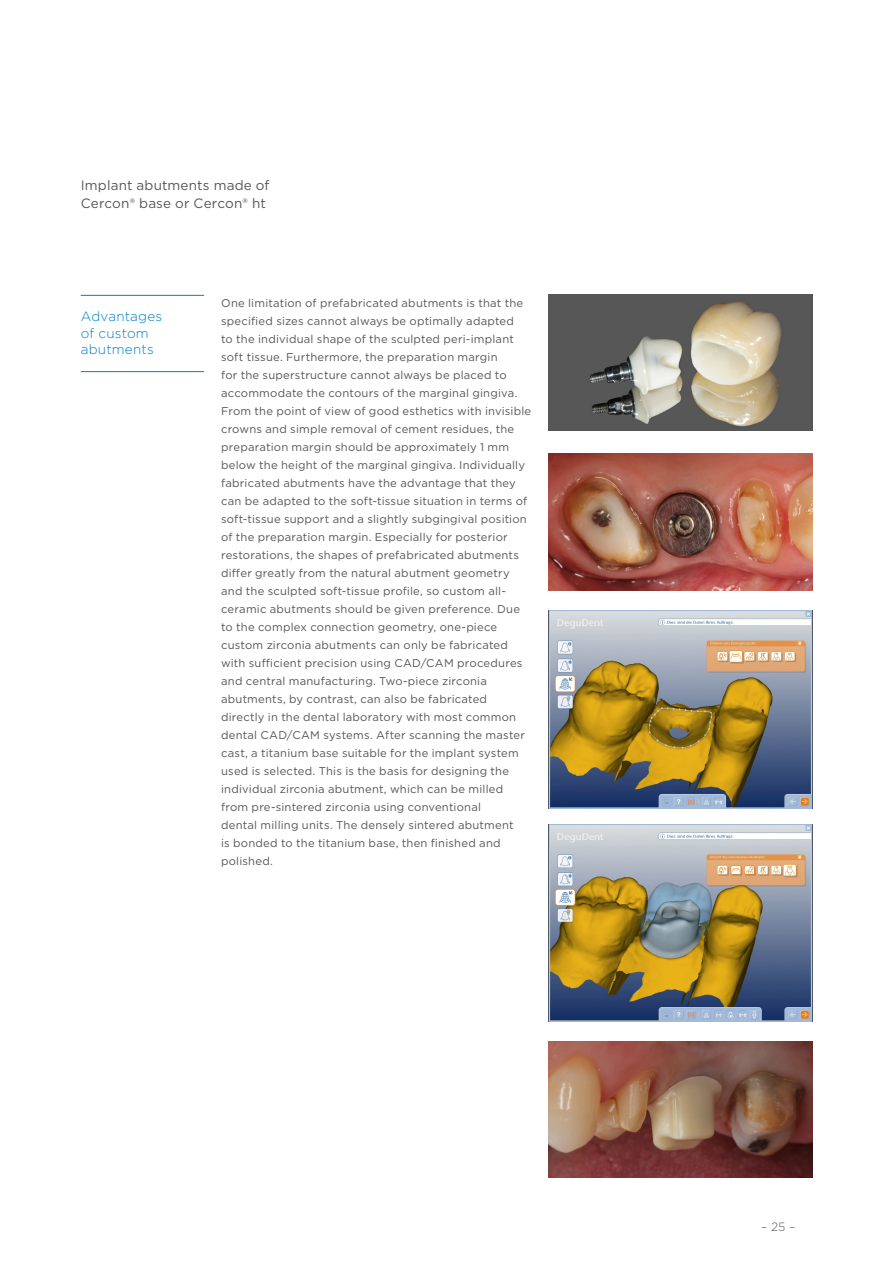
<style>
.page{position:relative;width:893px;height:1263px;background:#fff}
.page>*{position:absolute;margin:0;border:0;box-sizing:border-box;transform-origin:0 0}
.t1{font:13.5px/18px "Gotham";letter-spacing:.01em;color:#565656}
.t2{font:300 13.5px/16.5px "Gotham";letter-spacing:.015em;color:#007fc7}
.t3{font:300 12px "Gotham";color:#565656}
.t4{font:11.25px/18px "Gotham";letter-spacing:.02em;color:#565656}
</style>
<div class="page">
<img style="left:549px;top:294px;width:263px;height:137px">
<img style="left:549px;top:454px;width:263px;height:136px">
<img style="left:549px;top:610px;width:263px;height:198px">
<img style="left:549px;top:824px;width:263px;height:198px">
<img style="left:549px;top:1042px;width:263px;height:136px">
<hr style="left:81px;top:295px;width:123px;height:1px;background:#007fc7">
<hr style="left:81px;top:371px;width:123px;height:1px;background:#007fc7">
<p class="t1" style="left:81px;top:176px;width:190px">Implant abutments made of<br>Cercon® base or Cercon® ht</p>
<p class="t2" style="left:81px;top:308px;width:83px">Advantages of custom abutments</p>
<p class="t4" style="left:221px;top:294px;width:312px">One limitation of prefabricated abutments is that the specified sizes cannot always be optimally adapted<br>to the individual shape of the sculpted peri-implant soft tissue. Furthermore, the preparation margin<br>for the superstructure cannot always be placed to accommodate the contours of the marginal gingiva.<br>From the point of view of good esthetics with invisible crowns and simple removal of cement residues, the preparation margin should be approximately 1 mm below the height of the marginal gingiva. Individually fabricated abutments have the advantage that they can be adapted to the soft-tissue situation in terms of soft-tissue support and a slightly subgingival position of the preparation margin. Especially for posterior restorations, the shapes of prefabricated abutments differ greatly from the natural abutment geometry and the sculpted soft-tissue profile, so custom all&shy;ceramic abutments should be given preference. Due to the complex connection geometry, one-piece custom zirconia abutments can only be fabricated with sufficient precision using CAD/CAM procedures and central manufacturing. Two-piece zirconia abutments, by contrast, can also be fabricated directly in the dental laboratory with most common dental CAD/CAM systems. After scanning the master cast, a titanium base suitable for the implant system used is selected. This is the basis for designing the individual zirconia abutment, which can be milled from pre-sintered zirconia using conventional<br>dental milling units. The densely sintered abutment<br>is bonded to the titanium base, then finished and polished.</p>
<p class="t3" style="left:761px;top:1219px;width:36px">– 25 –</p>
</div>
